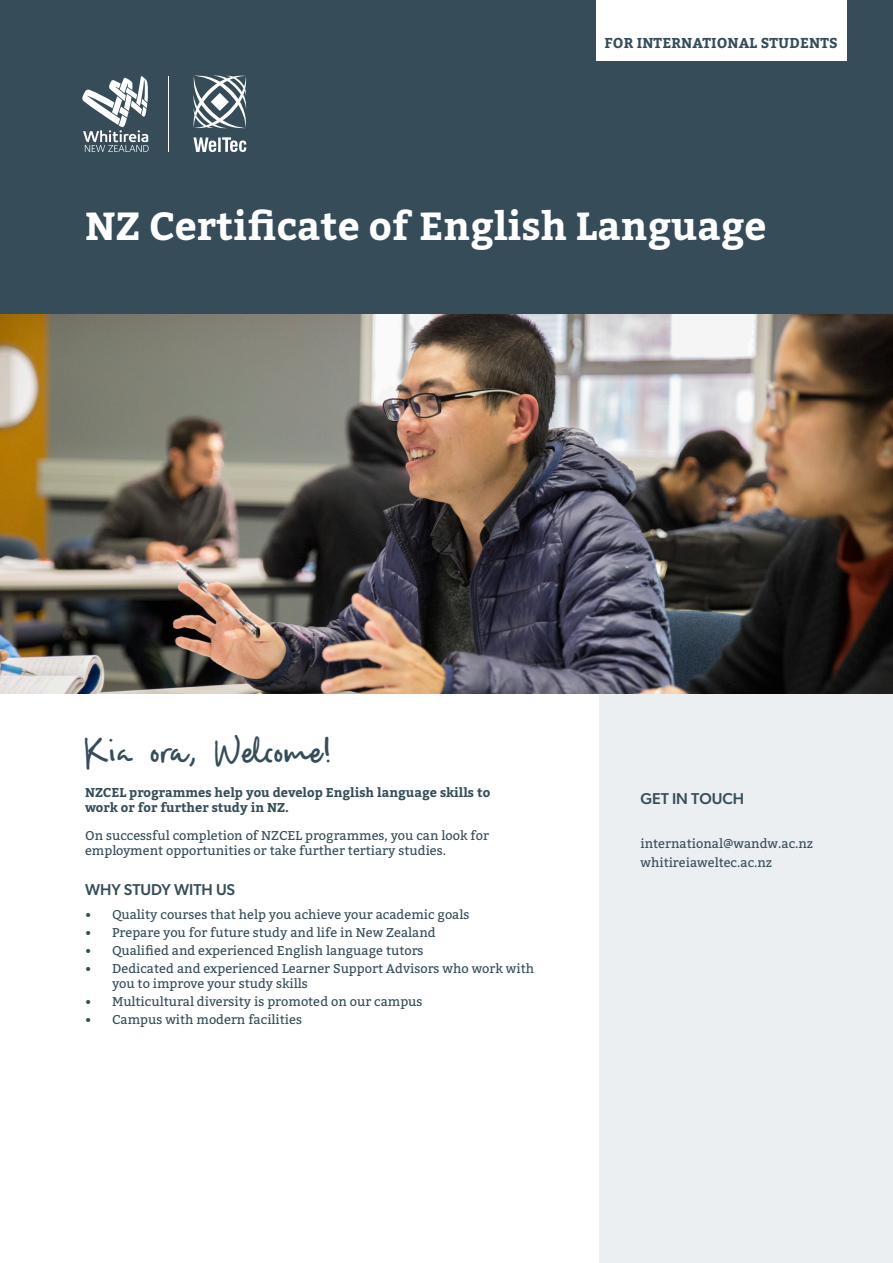
<style>
.page{position:relative;width:893px;height:1263px;background:#fff}
.page>*{position:absolute;margin:0;border:0;box-sizing:border-box;transform-origin:0 0}
.t1{font:48px "Ameliana";letter-spacing:.01em;color:#364d59}
.PG_Header{font:700 39px "Bitter";color:#fff}
.Section_Header{font:500 15.75px "Gibson";color:#364d59}
.t2{font:700 14.25px "Bitter";letter-spacing:.01em;color:#364d59}
.Body_Copy{font:12.75px/15.3px "Bitter";color:#364d59}
.Body_Copy-2{font:700 12.75px/15.3px "Bitter";color:#364d59}
.Section_Header-2{font:12.75px/19.4px "Bitter";color:#364d59}
</style>
<div class="page">
<div style="left:600px;top:694px;width:293px;height:569px;background:#ebeff1"></div>
<div style="left:0;top:0;width:893px;height:315px;background:#364d59"></div>
<img style="left:0;top:315px;width:893px;height:379px">
<svg style="left:193px;top:75px;width:54px;height:54px"></svg>
<hr style="left:218px;top:138px;width:3px;height:14px;background:#fff">
<svg style="left:193px;top:137px;width:23px;height:15px"></svg>
<svg style="left:222px;top:137px;width:24px;height:15px"></svg>
<hr style="left:169px;top:76px;width:1px;height:76px;background:#fff">
<svg style="left:82px;top:76px;width:67px;height:76px"></svg>
<div style="left:596px;top:0;width:250px;height:61px;background:#fff"></div>
<p class="t2" style="left:604px;top:34px;width:235px">FOR INTERNATIONAL STUDENTS</p>
<p class="PG_Header" style="left:85px;top:200px;width:683px">NZ Certificate of English Language</p>
<h1 class="t1" style="left:85px;top:720px;width:248px">Kia ora, Welcome!</h1>
<p class="Body_Copy-2" style="left:85px;top:785px;width:407px">NZCEL programmes help you develop English language skills to work or for further study in NZ.</p>
<p class="Body_Copy" style="left:85px;top:828px;width:405px">On successful completion of NZCEL programmes, you can look for employment opportunities or take further tertiary studies.</p>
<p class="Section_Header" style="left:85px;top:880px;width:152px">WHY STUDY WITH US</p>
<p class="Body_Copy" style="left:85px;top:907px;width:386px">• Quality courses that help you achieve your academic goals</p>
<p class="Body_Copy" style="left:85px;top:925px;width:352px">• Prepare you for future study and life in New Zealand</p>
<p class="Body_Copy" style="left:85px;top:943px;width:340px">• Qualified and experienced English language tutors</p>
<p class="Body_Copy" style="left:112px;top:961px;width:424px;text-indent:-27px">• Dedicated and experienced Learner Support Advisors who work with you to improve your study skills</p>
<p class="Body_Copy" style="left:85px;top:994px;width:339px">• Multicultural diversity is promoted on our campus</p>
<p class="Body_Copy" style="left:85px;top:1012px;width:218px">• Campus with modern facilities</p>
<p class="Section_Header" style="left:640px;top:789px;width:105px">GET IN TOUCH</p>
<p class="Section_Header-2" style="left:640px;top:833px;width:174px">international@wandw.ac.nz whitireiaweltec.ac.nz</p>
</div>
